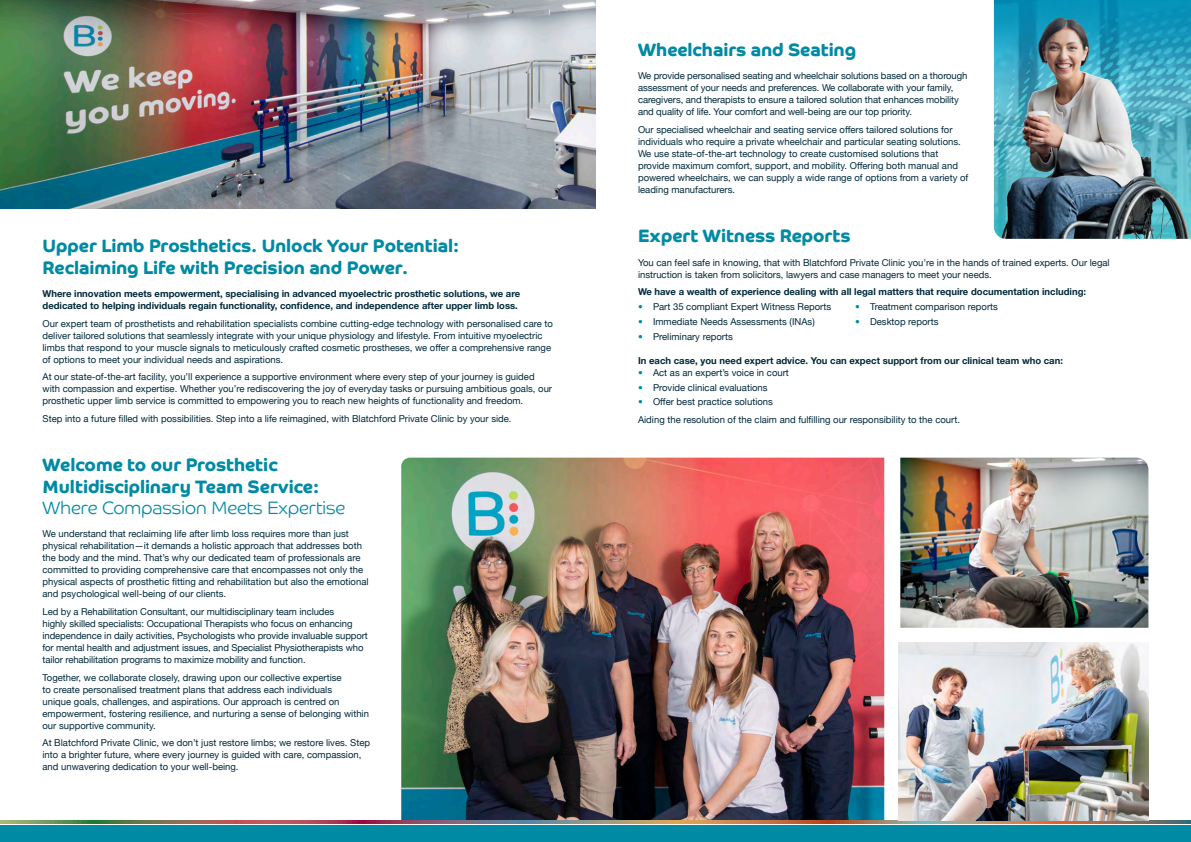
<style>
.page{position:relative;width:1191px;height:842px;background:#fff}
.page>*{position:absolute;margin:0;border:0;box-sizing:border-box;transform-origin:0 0}
.Paragraph_Style_1{font:700 18px/21.6px "Co Headline";color:#008aa3}
.Body_Copy{font:9.5px/12px "Helvetica Neue";color:#00293a}
.Body_Copy-2{font:700 9.5px/12px "Helvetica Neue";color:#00293a}
.s1{font-weight:300}
.s2{font-weight:300;color:#008aa3}
</style>
<div class="page">
<img style="left:401px;top:458px;width:483px;height:363px">
<div style="left:0;top:825px;width:1191px;height:17px;background:#008aa3"></div>
<svg style="left:0;top:821px;width:1191px;height:2px"></svg>
<img style="left:994px;top:0;width:197px;height:239px">
<img style="left:0;top:0;width:595px;height:208px">
<img style="left:900px;top:458px;width:248px;height:170px">
<img style="left:899px;top:643px;width:249px;height:178px">
<p class="Paragraph_Style_1" style="left:43px;top:235px;width:418px">Upper Limb Prosthetics. Unlock Your Potential:<br>Reclaiming Life with Precision and Power.</p>
<p class="Body_Copy-2" style="left:43px;top:288px;width:479px">Where innovation meets empowerment, specialising in advanced myoelectric prosthetic solutions, we are dedicated to helping individuals regain functionality, confidence, and independence after upper limb loss.</p>
<p class="Body_Copy" style="left:43px;top:318px;width:512px">Our expert team of prosthetists and rehabilitation specialists combine cutting-edge technology with personalised care to deliver tailored solutions that seamlessly integrate with your unique physiology and lifestyle. From intuitive myoelectric limbs that respond to your muscle signals to meticulously crafted cosmetic prostheses, we offer a comprehensive range of options to meet your individual needs and aspirations.</p>
<p class="Body_Copy" style="left:43px;top:372px;width:511px">At our state-of-the-art facility, you’ll experience a supportive environment where every step of your journey is guided with compassion and expertise. Whether you’re rediscovering the joy of everyday tasks or pursuing ambitious goals, our prosthetic upper limb service is committed to empowering you to reach new heights of functionality and freedom.</p>
<p class="Body_Copy" style="left:43px;top:413px;width:470px">Step into a future filled with possibilities. Step into a life reimagined, with Blatchford Private Clinic by your side.</p>
<p class="Paragraph_Style_1" style="left:43px;top:454px;width:304px">Welcome to our Prosthetic<br>Multidisciplinary Team Service:<br><span class="s1">Where Compassion Meets Expertise</span></p>
<p class="Body_Copy" style="left:43px;top:529px;width:327px">We understand that reclaiming life after limb loss requires more than just physical rehabilitation—it demands a holistic approach that addresses both the body and the mind. That’s why our dedicated team of professionals are committed to providing comprehensive care that encompasses not only the physical aspects of prosthetic fitting and rehabilitation but also the emotional and psychological well-being of our clients.</p>
<p class="Body_Copy" style="left:43px;top:606px;width:327px">Led by a Rehabilitation Consultant, our multidisciplinary team includes<br>highly skilled specialists: Occupational Therapists who focus on enhancing independence in daily activities, Psychologists who provide invaluable support for mental health and adjustment issues, and Specialist Physiotherapists who tailor rehabilitation programs to maximize mobility and function.</p>
<p class="Body_Copy" style="left:43px;top:672px;width:328px">Together, we collaborate closely, drawing upon our collective expertise<br>to create personalised treatment plans that address each individuals<br>unique goals, challenges, and aspirations. Our approach is centred on empowerment, fostering resilience, and nurturing a sense of belonging within our supportive community.</p>
<p class="Body_Copy" style="left:43px;top:738px;width:329px">At Blatchford Private Clinic, we don’t just restore limbs; we restore lives. Step into a brighter future, where every journey is guided with care, compassion, and unwavering dedication to your well-being.</p>
<p class="Paragraph_Style_1" style="left:638px;top:39px;width:220px">Wheelchairs and Seating</p>
<p class="Body_Copy" style="left:638px;top:70px;width:331px">We provide personalised seating and wheelchair solutions based on a thorough assessment of your needs and preferences. We collaborate with your family, caregivers, and therapists to ensure a tailored solution that enhances mobility and quality of life. Your comfort and well-being are our top priority.</p>
<p class="Body_Copy" style="left:638px;top:124px;width:332px">Our specialised wheelchair and seating service offers tailored solutions for individuals who require a private wheelchair and particular seating solutions.<br>We use state-of-the-art technology to create customised solutions that provide maximum comfort, support, and mobility. Offering both manual and powered wheelchairs, we can supply a wide range of options from a variety of leading manufacturers.</p>
<p class="Paragraph_Style_1" style="left:638px;top:225px;width:214px">Expert Witness Reports</p>
<p class="Body_Copy" style="left:638px;top:257px;width:473px">You can feel safe in knowing, that with Blatchford Private Clinic you’re in the hands of trained experts. Our legal instruction is taken from solicitors, lawyers and case managers to meet your needs.</p>
<p class="Body_Copy-2" style="left:638px;top:286px;width:449px">We have a wealth of experience dealing with all legal matters that require documentation including:</p>
<p class="Body_Copy" style="left:638px;top:301px;width:195px"><span class="s2">•</span> Part 35 compliant Expert Witness Reports</p>
<p class="Body_Copy" style="left:855px;top:301px;width:144px"><span class="s2">•</span> Treatment comparison reports</p>
<p class="Body_Copy" style="left:638px;top:316px;width:178px"><span class="s2">•</span> Immediate Needs Assessments (INAs)</p>
<p class="Body_Copy" style="left:855px;top:316px;width:85px"><span class="s2">•</span> Desktop reports</p>
<p class="Body_Copy" style="left:638px;top:331px;width:96px"><span class="s2">•</span> Preliminary reports</p>
<p class="Body_Copy-2" style="left:638px;top:355px;width:426px">In each case, you need expert advice. You can expect support from our clinical team who can:</p>
<p class="Body_Copy" style="left:638px;top:367px;width:152px"><span class="s2">•</span> Act as an expert’s voice in court</p>
<p class="Body_Copy" style="left:638px;top:382px;width:131px"><span class="s2">•</span> Provide clinical evaluations</p>
<p class="Body_Copy" style="left:638px;top:397px;width:136px"><span class="s2">•</span> Offer best practice solutions</p>
<p class="Body_Copy" style="left:638px;top:414px;width:323px">Aiding the resolution of the claim and fulfilling our responsibility to the court.</p>
</div>
